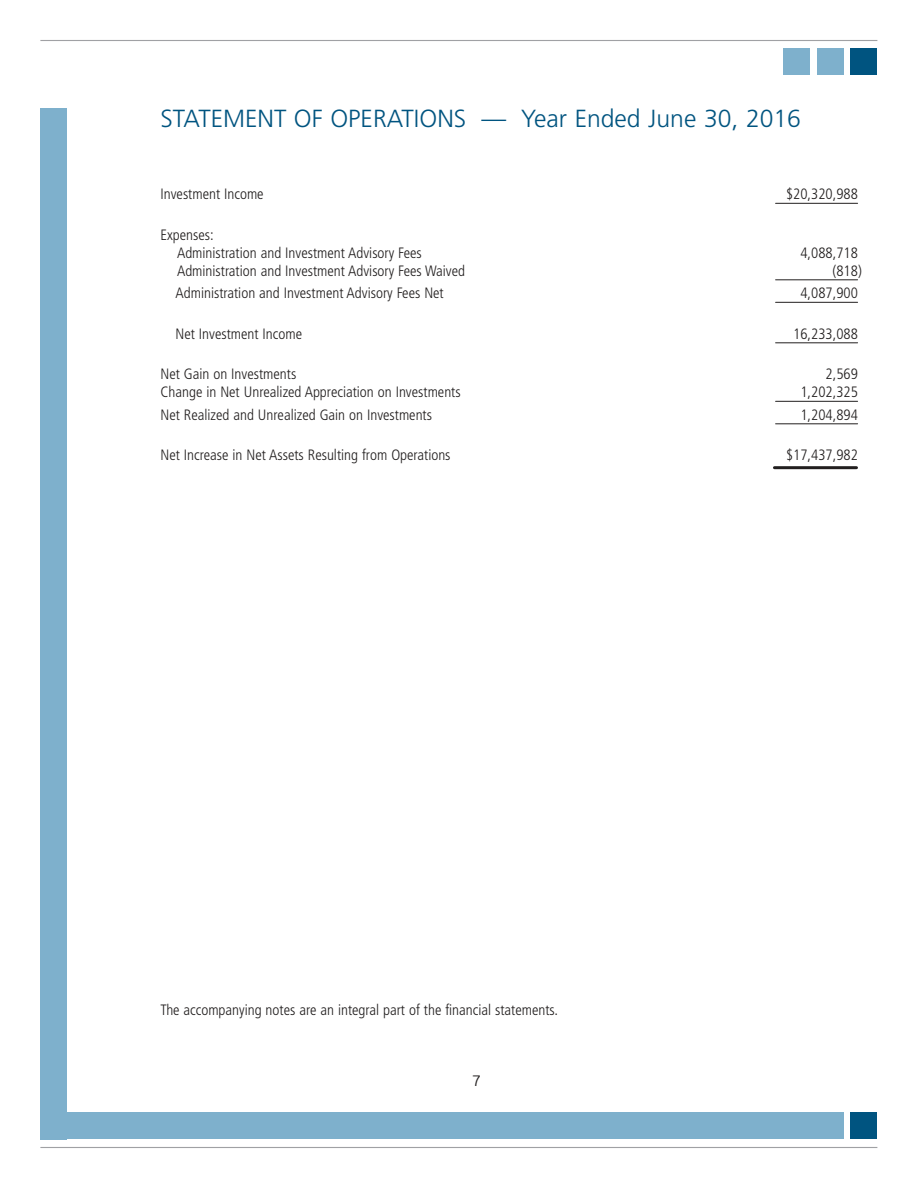
<style>
.page{position:relative;width:918px;height:1188px;background:#fff}
.page>*{position:absolute;margin:0;border:0;box-sizing:border-box;transform-origin:0 0}
.t1{font:300 24.75px "Frutiger";color:#005480}
.t2{font:300 condensed 15px/18px "Frutiger";color:#221f1f}
.t3{font:300 15px "Interstate";color:#221f1f}
</style>
<div class="page">
<div style="left:40px;top:1112px;width:804px;height:27px;background:#7eb0cc"></div>
<hr style="left:40px;top:40px;width:837px;height:1px;background:#a0a1a4">
<hr style="left:40px;top:1147px;width:837px;height:1px;background:#a0a1a4">
<div style="left:40px;top:108px;width:27px;height:1031px;background:#7eb0cc"></div>
<div style="left:850px;top:48px;width:27px;height:27px;background:#005480"></div>
<div style="left:817px;top:48px;width:27px;height:27px;background:#7eb0cc"></div>
<div style="left:783px;top:48px;width:27px;height:27px;background:#7eb0cc"></div>
<div style="left:850px;top:1112px;width:27px;height:27px;background:#005480"></div>
<hr style="left:776px;top:203px;width:82px;height:1px;background:#221f1f">
<hr style="left:776px;top:279px;width:82px;height:1px;background:#221f1f">
<hr style="left:776px;top:302px;width:82px;height:1px;background:#221f1f">
<hr style="left:776px;top:342px;width:82px;height:1px;background:#221f1f">
<hr style="left:776px;top:401px;width:82px;height:1px;background:#221f1f">
<hr style="left:776px;top:423px;width:82px;height:1px;background:#221f1f">
<hr style="left:774px;top:466px;width:83px;height:3px;background:#221f1f">
<h1 class="t1" style="left:160px;top:108px;width:642px">STATEMENT OF OPERATIONS — Year Ended June 30, 2016</h1>
<p class="t2" style="left:160px;top:186px;width:105px">Investment Income</p>
<p class="t2" style="left:786px;top:186px;width:73px">$20,320,988</p>
<p class="t2" style="left:177px;top:226px;width:246px;text-indent:-16px">Expenses:<br>Administration and Investment Advisory Fees</p>
<p class="t2" style="left:800px;top:244px;width:59px">4,088,718</p>
<p class="t2" style="left:177px;top:262px;width:290px">Administration and Investment Advisory Fees Waived</p>
<p class="t2" style="left:833px;top:262px;width:31px">(818)</p>
<p class="t2" style="left:176px;top:285px;width:270px">Administration and Investment Advisory Fees Net</p>
<p class="t2" style="left:800px;top:285px;width:59px">4,087,900</p>
<p class="t2" style="left:176px;top:325px;width:128px">Net Investment Income</p>
<p class="t2" style="left:793px;top:325px;width:66px">16,233,088</p>
<p class="t2" style="left:160px;top:366px;width:137px">Net Gain on Investments</p>
<p class="t2" style="left:826px;top:366px;width:34px">2,569</p>
<p class="t2" style="left:160px;top:384px;width:302px">Change in Net Unrealized Appreciation on Investments</p>
<p class="t2" style="left:800px;top:384px;width:59px">1,202,325</p>
<p class="t2" style="left:160px;top:406px;width:273px">Net Realized and Unrealized Gain on Investments</p>
<p class="t2" style="left:800px;top:406px;width:59px">1,204,894</p>
<p class="t2" style="left:160px;top:447px;width:292px">Net Increase in Net Assets Resulting from Operations</p>
<p class="t2" style="left:786px;top:447px;width:73px">$17,437,982</p>
<p class="t2" style="left:160px;top:1002px;width:399px">The accompanying notes are an integral part of the financial statements.</p>
<p class="t3" style="left:473px;top:1075px;width:10px">7</p>
</div>
